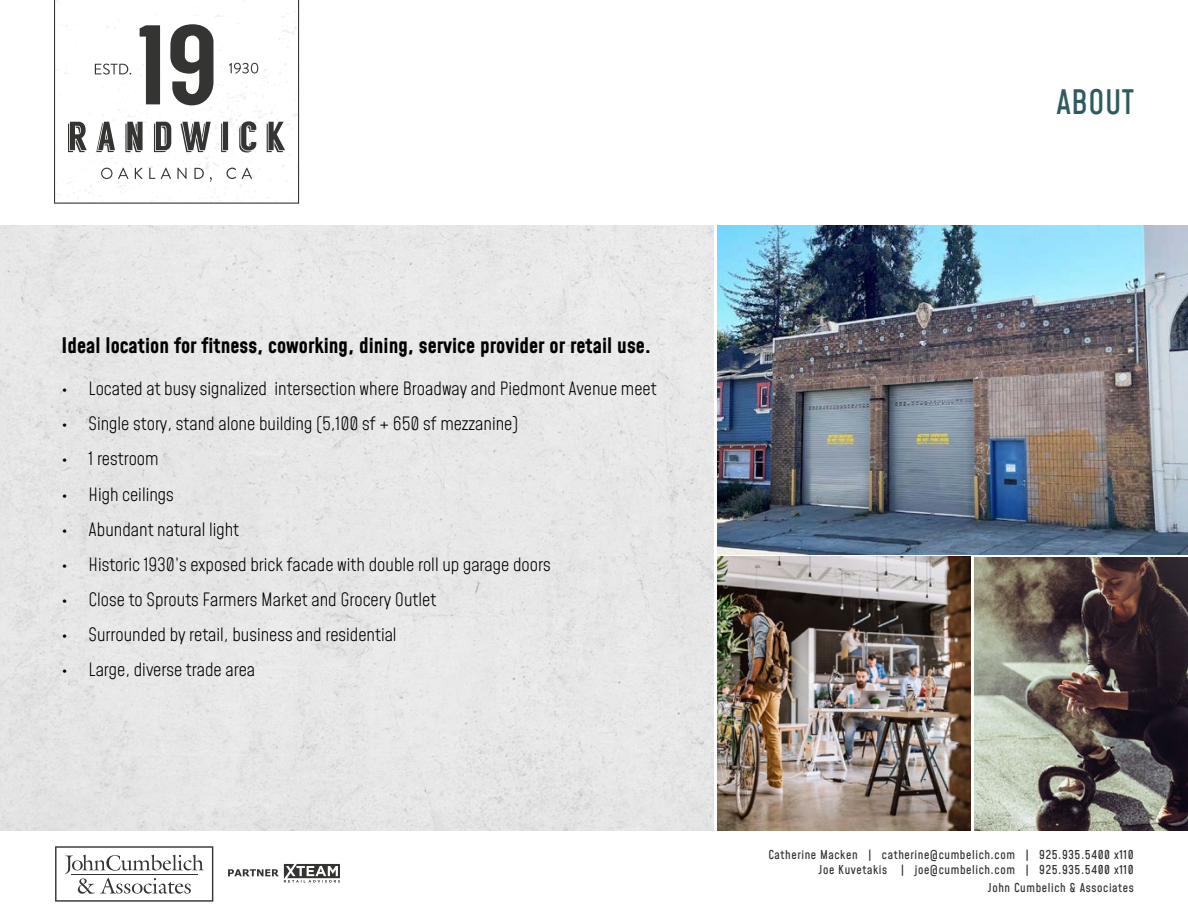
<style>
.page{position:relative;width:1188px;height:918px;background:#fff}
.page>*{position:absolute;margin:0;border:0;box-sizing:border-box;transform-origin:0 0}
.t1{font:500 33px "Mohave";color:#2f5b5e}
.t2{font:700 21px "Mohave";color:#000}
.t3{font:300 18px "Mohave";color:#000}
.t4{font:500 12px/15px "Mohave";letter-spacing:.05em;color:#343433;text-align:right}
</style>
<div class="page">
<svg style="left:55px;top:846px;width:158px;height:56px"></svg>
<svg style="left:228px;top:864px;width:112px;height:19px"></svg>
<svg style="left:54px;top:0;width:245px;height:204px"></svg>
<svg style="left:95px;top:64px;width:36px;height:11px"></svg>
<svg style="left:229px;top:63px;width:29px;height:11px"></svg>
<div style="left:0;top:226px;width:714px;height:605px;background:#e7e7e8"></div>
<img style="left:717px;top:226px;width:471px;height:328px">
<img style="left:974px;top:557px;width:214px;height:273px">
<img style="left:717px;top:557px;width:254px;height:273px">
<p class="t2" style="left:62px;top:333px;width:591px">Ideal location for fitness, coworking, dining, service provider or retail use.</p>
<p class="t3" style="left:62px;top:377px;width:597px">• Located at busy signalized intersection where Broadway and Piedmont Avenue meet</p>
<p class="t3" style="left:62px;top:413px;width:458px">• Single story, stand alone building (5,100 sf + 650 sf mezzanine)</p>
<p class="t3" style="left:62px;top:448px;width:99px">• 1 restroom</p>
<p class="t3" style="left:62px;top:483px;width:114px">• High ceilings</p>
<p class="t3" style="left:62px;top:518px;width:179px">• Abundant natural light</p>
<p class="t3" style="left:62px;top:553px;width:491px">• Historic 1930’s exposed brick facade with double roll up garage doors</p>
<p class="t3" style="left:62px;top:588px;width:376px">• Close to Sprouts Farmers Market and Grocery Outlet</p>
<p class="t3" style="left:62px;top:623px;width:337px">• Surrounded by retail, business and residential</p>
<p class="t3" style="left:62px;top:658px;width:195px">• Large, diverse trade area</p>
<h1 class="t1" style="left:1056px;top:81px;width:79px">ABOUT</h1>
<p class="t4" style="left:768px;top:848px;width:367px">Catherine Macken | catherine@cumbelich.com | 925.935.5400 x110<br>Joe Kuvetakis | joe@cumbelich.com | 925.935.5400 x110</p>
<p class="t4" style="left:988px;top:881px;width:147px">John Cumbelich &amp; Associates</p>
</div>
